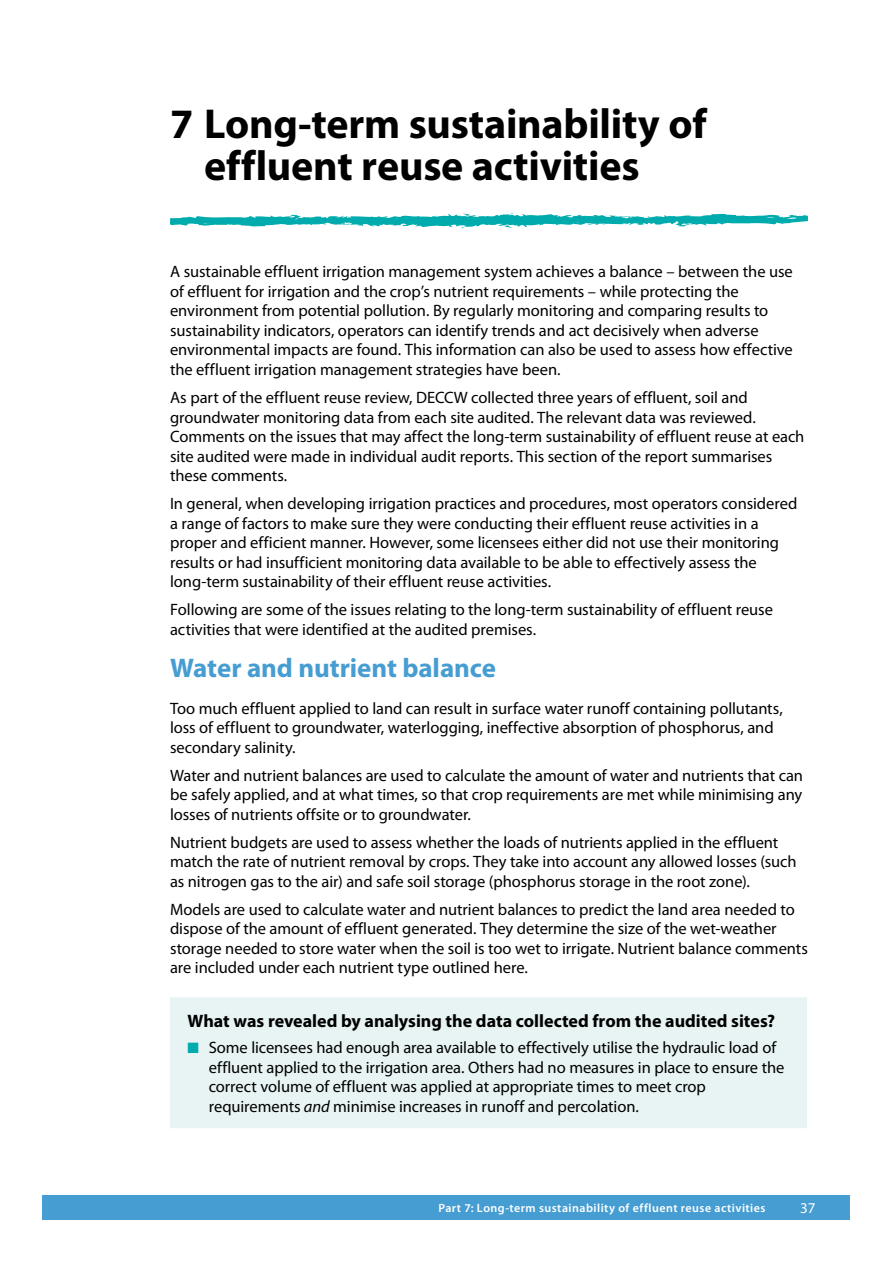
<style>
.page{position:relative;width:893px;height:1263px;background:#fff}
.page>*{position:absolute;margin:0;border:0;box-sizing:border-box;transform-origin:0 0}
.t1{font:700 42px/42px "Myriad Pro";letter-spacing:-.005em;color:#000}
.t2{font:700 27px "Myriad Pro";letter-spacing:-.005em;color:#469dd2}
.t3{font:700 18px "Myriad Pro";color:#000}
.t4{font:16.5px/19.5px "Myriad Pro";letter-spacing:-.005em;color:#000}
.t5{font:15px "Myriad Pro";color:#fff}
.t6{font:15px "Zapf Dingbats ITC";color:#00abae}
.t7{font:600 12px "Myriad Pro";letter-spacing:.04em;color:#fff}
.s1{color:#00abae}
.s2{font-style:italic}
</style>
<div class="page">
<div style="left:43px;top:1195px;width:807px;height:24px;background:#469dd2"></div>
<svg style="left:170px;top:213px;width:638px;height:15px"></svg>
<div style="left:170px;top:997px;width:637px;height:132px;background:#e7f4f3"></div>
<hr style="left:170px;top:1128px;width:637px;height:1px;background:#fff">
<h1 class="t1" style="left:204px;top:101px;width:504px;text-indent:-34px">7 Long-term sustainability of effluent reuse activities</h1>
<p class="t4" style="left:170px;top:262px;width:624px">A sustainable effluent irrigation management system achieves a balance – between the use of effluent for irrigation and the crop’s nutrient requirements – while protecting the environment from potential pollution. By regularly monitoring and comparing results to sustainability indicators, operators can identify trends and act decisively when adverse environmental impacts are found. This information can also be used to assess how effective the effluent irrigation management strategies have been.</p>
<p class="t4" style="left:170px;top:387px;width:636px">As part of the effluent reuse review, DECCW collected three years of effluent, soil and groundwater monitoring data from each site audited. The relevant data was reviewed.<br>Comments on the issues that may affect the long-term sustainability of effluent reuse at each site audited were made in individual audit reports. This section of the report summarises these comments.</p>
<p class="t4" style="left:170px;top:493px;width:629px">In general, when developing irrigation practices and procedures, most operators considered a range of factors to make sure they were conducting their effluent reuse activities in a proper and efficient manner. However, some licensees either did not use their monitoring results or had insufficient monitoring data available to be able to effectively assess the long-term sustainability of their effluent reuse activities.</p>
<p class="t4" style="left:170px;top:599px;width:604px">Following are some of the issues relating to the long-term sustainability of effluent reuse activities that were identified at the audited premises.</p>
<h2 class="t2" style="left:170px;top:651px;width:327px">Water and nutrient balance</h2>
<p class="t4" style="left:170px;top:698px;width:614px">Too much effluent applied to land can result in surface water runoff containing pollutants, loss of effluent to groundwater, waterlogging, ineffective absorption of phosphorus, and secondary salinity.</p>
<p class="t4" style="left:170px;top:765px;width:634px;text-align:justify">Water and nutrient balances are used to calculate the amount of water and nutrients that can be safely applied, and at what times, so that crop requirements are met while minimising any losses of nutrients offsite or to groundwater.</p>
<p class="t4" style="left:170px;top:832px;width:628px">Nutrient budgets are used to assess whether the loads of nutrients applied in the effluent match the rate of nutrient removal by crops. They take into account any allowed losses (such as nitrogen gas to the air) and safe soil storage (phosphorus storage in the root zone).</p>
<p class="t4" style="left:170px;top:899px;width:639px">Models are used to calculate water and nutrient balances to predict the land area needed to dispose of the amount of effluent generated. They determine the size of the wet-weather storage needed to store water when the soil is too wet to irrigate. Nutrient balance comments are included under each nutrient type outlined here.</p>
<p class="t3" style="left:187px;top:1009px;width:589px">What was revealed by analysing the data collected from the audited sites?</p>
<p class="t6" style="left:199px;top:1041px;width:6px">■</p>
<p class="t4" style="left:209px;top:1037px;width:577px;text-indent:-21px"><span class="s1">■</span> Some licensees had enough area available to effectively utilise the hydraulic load of effluent applied to the irrigation area. Others had no measures in place to ensure the correct volume of effluent was applied at appropriate times to meet crop requirements <span class="s2">and</span> minimise increases in runoff and percolation.</p>
<p class="t7" style="left:438px;top:1200px;width:329px">Part 7: Long-term sustainability of effluent reuse activities</p>
<p class="t5" style="left:800px;top:1198px;width:17px">37</p>
</div>
